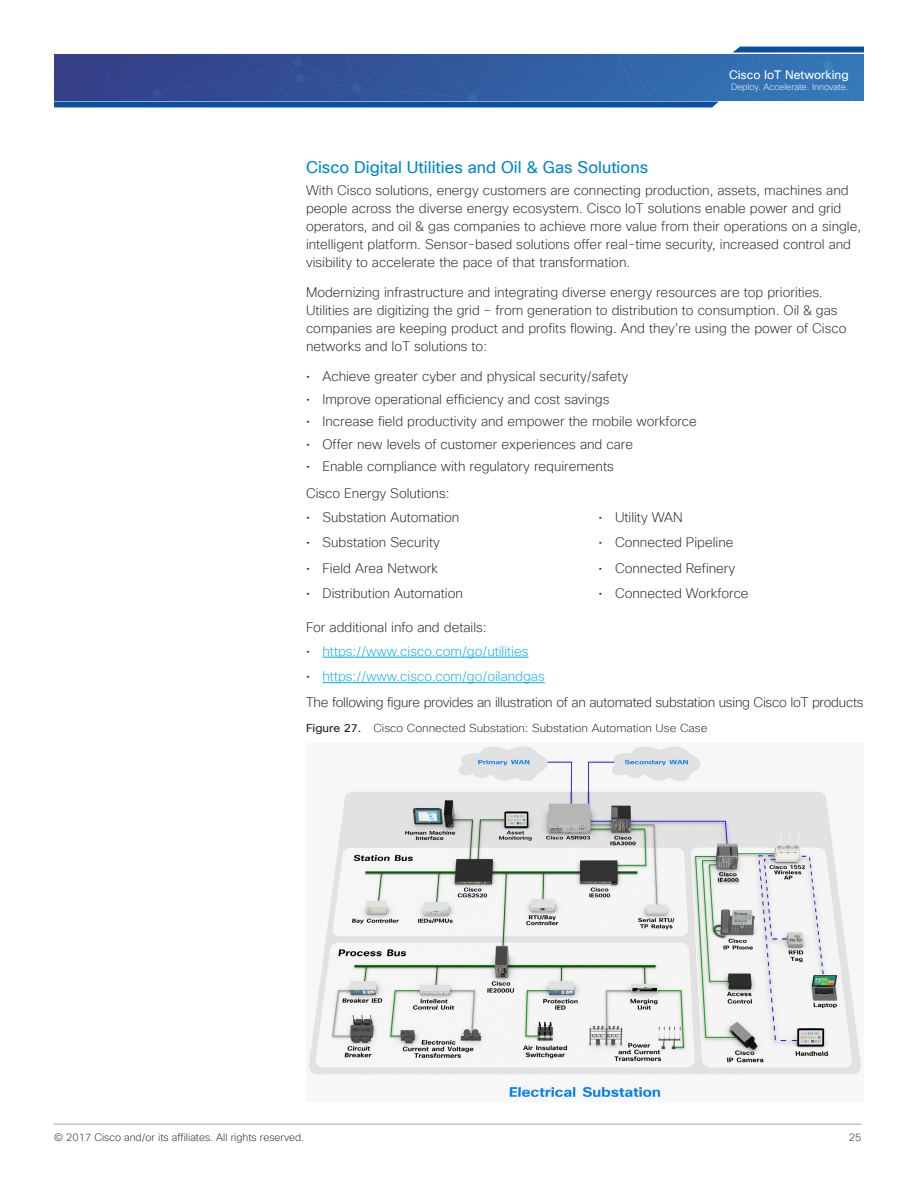
<style>
.page{position:relative;width:918px;height:1188px;background:#fff}
.page>*{position:absolute;margin:0;border:0;box-sizing:border-box;transform-origin:0 0}
.Subhead_1{font:16.5px "Cisco Sans TT";color:#0087cc}
.Body_1{font:200 13.5px/18px "Cisco Sans TT";color:#231f20}
.Body_1-2{font:200 13.5px "Cisco Sans TT";letter-spacing:-.02em;color:#231f20}
.t1{font:200 13.5px "Cisco Sans TT";color:#00aeef}
.t2{font:12px "Cisco Sans TT";color:#fff}
.Caption_body{font:200 11.25px "Cisco Sans TT";color:#231f20;scale:1.05 1}
.t3{font:200 10.5px "Cisco Sans TT";color:#231f20}
.t4{font:200 9px "Cisco Sans TT";color:#fff}
.s1{color:#231f20}
.s2{font-weight:400}
</style>
<div class="page">
<hr style="left:54px;top:1124px;width:807px;height:1px;background:#a0a1a5">
<img style="left:54px;top:54px;width:810px;height:46px">
<div style="left:54px;top:102px;width:664px;height:5px;background:#0a4fa0"></div>
<svg style="left:733px;top:47px;width:131px;height:6px"></svg>
<hr style="left:322px;top:657px;width:207px;height:1px;background:#00aeef">
<hr style="left:322px;top:682px;width:223px;height:1px;background:#00aeef">
<img style="left:309px;top:746px;width:552px;height:352px">
<p class="t2" style="left:729px;top:67px;width:121px">Cisco IoT Networking</p>
<p class="t4" style="left:731px;top:81px;width:119px">Deploy. Accelerate. Innovate.</p>
<p class="Subhead_1" style="left:306px;top:156px;width:344px">Cisco Digital Utilities and Oil &amp; Gas Solutions</p>
<p class="Body_1" style="left:306px;top:182px;width:557px">With Cisco solutions, energy customers are connecting production, assets, machines and people across the diverse energy ecosystem. Cisco IoT solutions enable power and grid operators, and oil &amp; gas companies to achieve more value from their operations on a single, intelligent platform. Sensor-based solutions offer real-time security, increased control and visibility to accelerate the pace of that transformation.</p>
<p class="Body_1" style="left:306px;top:284px;width:542px">Modernizing infrastructure and integrating diverse energy resources are top priorities.<br>Utilities are digitizing the grid – from generation to distribution to consumption. Oil &amp; gas companies are keeping product and profits flowing. And they’re using the power of Cisco networks and IoT solutions to:</p>
<p class="Body_1" style="left:306px;top:368px;width:324px">• Achieve greater cyber and physical security/safety</p>
<p class="Body_1" style="left:306px;top:390px;width:305px">• Improve operational efficiency and cost savings</p>
<p class="Body_1" style="left:306px;top:413px;width:392px">• Increase field productivity and empower the mobile workforce</p>
<p class="Body_1" style="left:306px;top:435px;width:329px">• Offer new levels of customer experiences and care</p>
<p class="Body_1" style="left:306px;top:458px;width:309px">• Enable compliance with regulatory requirements</p>
<p class="Body_1" style="left:306px;top:484px;width:145px">Cisco Energy Solutions:</p>
<p class="Body_1" style="left:306px;top:508px;width:155px">• Substation Automation</p>
<p class="Body_1" style="left:306px;top:534px;width:135px">• Substation Security</p>
<p class="Body_1" style="left:306px;top:559px;width:134px">• Field Area Network</p>
<p class="Body_1" style="left:306px;top:585px;width:158px">• Distribution Automation</p>
<p class="Body_1" style="left:598px;top:508px;width:86px">• Utility WAN</p>
<p class="Body_1" style="left:598px;top:534px;width:137px">• Connected Pipeline</p>
<p class="Body_1" style="left:598px;top:559px;width:138px">• Connected Refinery</p>
<p class="Body_1" style="left:598px;top:585px;width:152px">• Connected Workforce</p>
<p class="Body_1" style="left:306px;top:618px;width:182px">For additional info and details:</p>
<p class="t1" style="left:306px;top:642px;width:224px"><span class="s1">•</span> https://www.cisco.com/go/utilities</p>
<p class="t1" style="left:306px;top:668px;width:240px"><span class="s1">•</span> https://www.cisco.com/go/oilandgas</p>
<p class="Body_1-2" style="left:306px;top:693px;width:559px">The following figure provides an illustration of an automated substation using Cisco IoT products</p>
<p class="Caption_body" style="left:306px;top:721px;width:384px"><span class="s2">Figure 27.</span> Cisco Connected Substation: Substation Automation Use Case</p>
<p class="t3" style="left:54px;top:1131px;width:252px">© 2017 Cisco and/or its affiliates. All rights reserved.</p>
<p class="t3" style="left:849px;top:1131px;width:14px">25</p>
</div>
